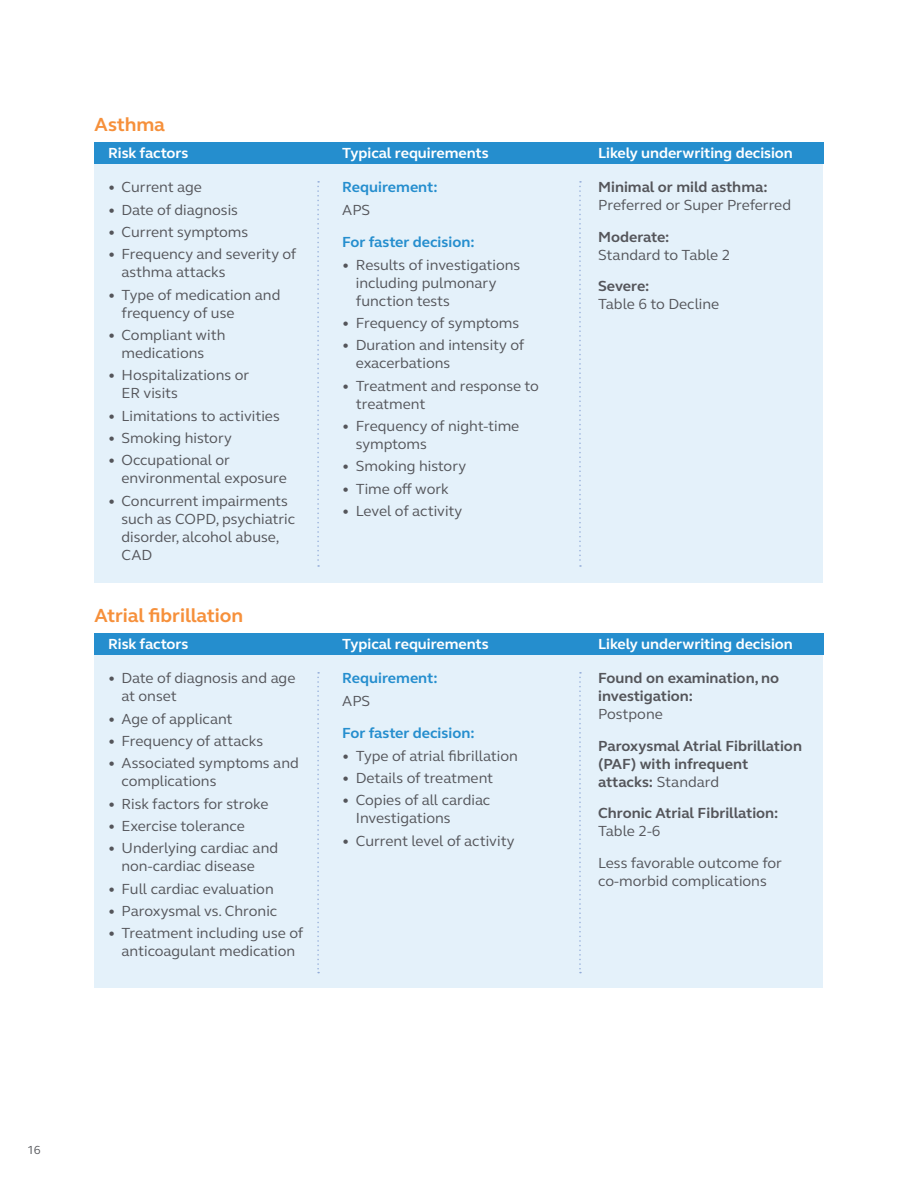
<style>
.page{position:relative;width:918px;height:1188px;background:#fff}
.page>*{position:absolute;margin:0;border:0;box-sizing:border-box;transform-origin:0 0}
.t1{font:700 19.5px "FS Elliot Pro";letter-spacing:-.005em;color:#f6903b}
.t2{font:15px/18px "FS Elliot Pro";color:#54555a}
.t3{font:700 15px/18px "FS Elliot Pro";color:#54555a}
.t4{font:700 15px "FS Elliot Pro";letter-spacing:-.005em;color:#fff}
.t5{font:700 15px "FS Elliot Pro";color:#258ece}
.t6{font:12px "FS Elliot Pro";color:#54555a}
.s1{font-weight:400}
</style>
<div class="page">
<div style="left:94px;top:151px;width:730px;height:431px;background:#e4f1fa"></div>
<div style="left:94px;top:642px;width:730px;height:345px;background:#e4f1fa"></div>
<div style="left:95px;top:142px;width:729px;height:22px;background:#258ece"></div>
<div style="left:95px;top:633px;width:729px;height:22px;background:#258ece"></div>
<svg style="left:317px;top:181px;width:2px;height:386px"></svg>
<svg style="left:317px;top:672px;width:2px;height:301px"></svg>
<svg style="left:579px;top:181px;width:2px;height:386px"></svg>
<svg style="left:579px;top:672px;width:2px;height:301px"></svg>
<h1 class="t1" style="left:94px;top:111px;width:72px">Asthma</h1>
<p class="t4" style="left:108px;top:143px;width:82px">Risk factors</p>
<p class="t2" style="left:108px;top:178px;width:95px">• Current age</p>
<p class="t2" style="left:108px;top:200px;width:132px">• Date of diagnosis</p>
<p class="t2" style="left:108px;top:223px;width:142px">• Current symptoms</p>
<p class="t2" style="left:122px;top:245px;width:176px;text-indent:-14px">• Frequency and severity of asthma attacks</p>
<p class="t2" style="left:122px;top:285px;width:160px;text-indent:-14px">• Type of medication and frequency of use</p>
<p class="t2" style="left:108px;top:326px;width:119px;text-align:center">• Compliant with medications</p>
<p class="t2" style="left:122px;top:366px;width:129px;text-indent:-14px">• Hospitalizations or<br>ER visits</p>
<p class="t2" style="left:108px;top:406px;width:173px">• Limitations to activities</p>
<p class="t2" style="left:108px;top:428px;width:125px">• Smoking history</p>
<p class="t2" style="left:122px;top:451px;width:167px;text-indent:-14px">• Occupational or environmental exposure</p>
<p class="t2" style="left:122px;top:491px;width:175px;text-indent:-14px">• Concurrent impairments such as COPD, psychiatric disorder, alcohol abuse,<br>CAD</p>
<h1 class="t1" style="left:94px;top:602px;width:150px">Atrial fibrillation</h1>
<p class="t4" style="left:108px;top:634px;width:82px">Risk factors</p>
<p class="t2" style="left:122px;top:669px;width:175px;text-indent:-14px">• Date of diagnosis and age at onset</p>
<p class="t2" style="left:108px;top:709px;width:126px">• Age of applicant</p>
<p class="t2" style="left:108px;top:732px;width:157px">• Frequency of attacks</p>
<p class="t2" style="left:122px;top:754px;width:179px;text-indent:-14px">• Associated symptoms and complications</p>
<p class="t2" style="left:108px;top:794px;width:162px">• Risk factors for stroke</p>
<p class="t2" style="left:108px;top:816px;width:138px">• Exercise tolerance</p>
<p class="t2" style="left:122px;top:839px;width:158px;text-indent:-14px">• Underlying cardiac and non-cardiac disease</p>
<p class="t2" style="left:108px;top:879px;width:167px">• Full cardiac evaluation</p>
<p class="t2" style="left:108px;top:901px;width:171px">• Paroxysmal vs. Chronic</p>
<p class="t2" style="left:108px;top:924px;width:197px;text-align:center">• Treatment including use of anticoagulant medication</p>
<p class="t4" style="left:342px;top:143px;width:148px">Typical requirements</p>
<p class="t5" style="left:342px;top:177px;width:97px">Requirement:</p>
<p class="t2" style="left:342px;top:200px;width:30px">APS</p>
<p class="t5" style="left:342px;top:232px;width:134px">For faster decision:</p>
<p class="t2" style="left:356px;top:255px;width:166px;text-indent:-14px">• Results of investigations including pulmonary function tests</p>
<p class="t2" style="left:342px;top:314px;width:178px">• Frequency of symptoms</p>
<p class="t2" style="left:356px;top:336px;width:170px;text-indent:-14px">• Duration and intensity of exacerbations</p>
<p class="t2" style="left:356px;top:376px;width:185px;text-indent:-14px">• Treatment and response to treatment</p>
<p class="t2" style="left:356px;top:416px;width:165px;text-indent:-14px">• Frequency of night-time symptoms</p>
<p class="t2" style="left:342px;top:457px;width:125px">• Smoking history</p>
<p class="t2" style="left:342px;top:479px;width:108px">• Time off work</p>
<p class="t2" style="left:342px;top:501px;width:122px">• Level of activity</p>
<p class="t4" style="left:342px;top:634px;width:148px">Typical requirements</p>
<p class="t5" style="left:342px;top:668px;width:97px">Requirement:</p>
<p class="t2" style="left:342px;top:691px;width:30px">APS</p>
<p class="t5" style="left:342px;top:723px;width:134px">For faster decision:</p>
<p class="t2" style="left:342px;top:746px;width:177px">• Type of atrial fibrillation</p>
<p class="t2" style="left:342px;top:768px;width:152px">• Details of treatment</p>
<p class="t2" style="left:356px;top:791px;width:136px;text-indent:-14px">• Copies of all cardiac<br>Investigations</p>
<p class="t2" style="left:342px;top:831px;width:174px">• Current level of activity</p>
<p class="t4" style="left:598px;top:143px;width:196px">Likely underwriting decision</p>
<p class="t3" style="left:598px;top:178px;width:171px">Minimal or mild asthma:</p>
<p class="t2" style="left:598px;top:196px;width:194px">Preferred or Super Preferred</p>
<p class="t3" style="left:598px;top:228px;width:73px">Moderate:</p>
<p class="t2" style="left:598px;top:245px;width:134px">Standard to Table 2</p>
<p class="t3" style="left:598px;top:277px;width:53px">Severe:</p>
<p class="t2" style="left:598px;top:295px;width:123px">Table 6 to Decline</p>
<p class="t4" style="left:598px;top:634px;width:196px">Likely underwriting decision</p>
<p class="t3" style="left:598px;top:669px;width:183px">Found on examination, no investigation:</p>
<p class="t2" style="left:598px;top:705px;width:66px">Postpone</p>
<p class="t3" style="left:598px;top:737px;width:205px">Paroxysmal Atrial Fibrillation (PAF) with infrequent attacks: <span class="s1">Standard</span></p>
<p class="t3" style="left:598px;top:804px;width:182px">Chronic Atrial Fibrillation:</p>
<p class="t2" style="left:598px;top:815px;width:185px;line-height:31.5px">Table 2-6<br>Less favorable outcome for</p>
<p class="t2" style="left:598px;top:871px;width:170px">co-morbid complications</p>
<p class="t6" style="left:27px;top:1141px;width:15px">16</p>
</div>
